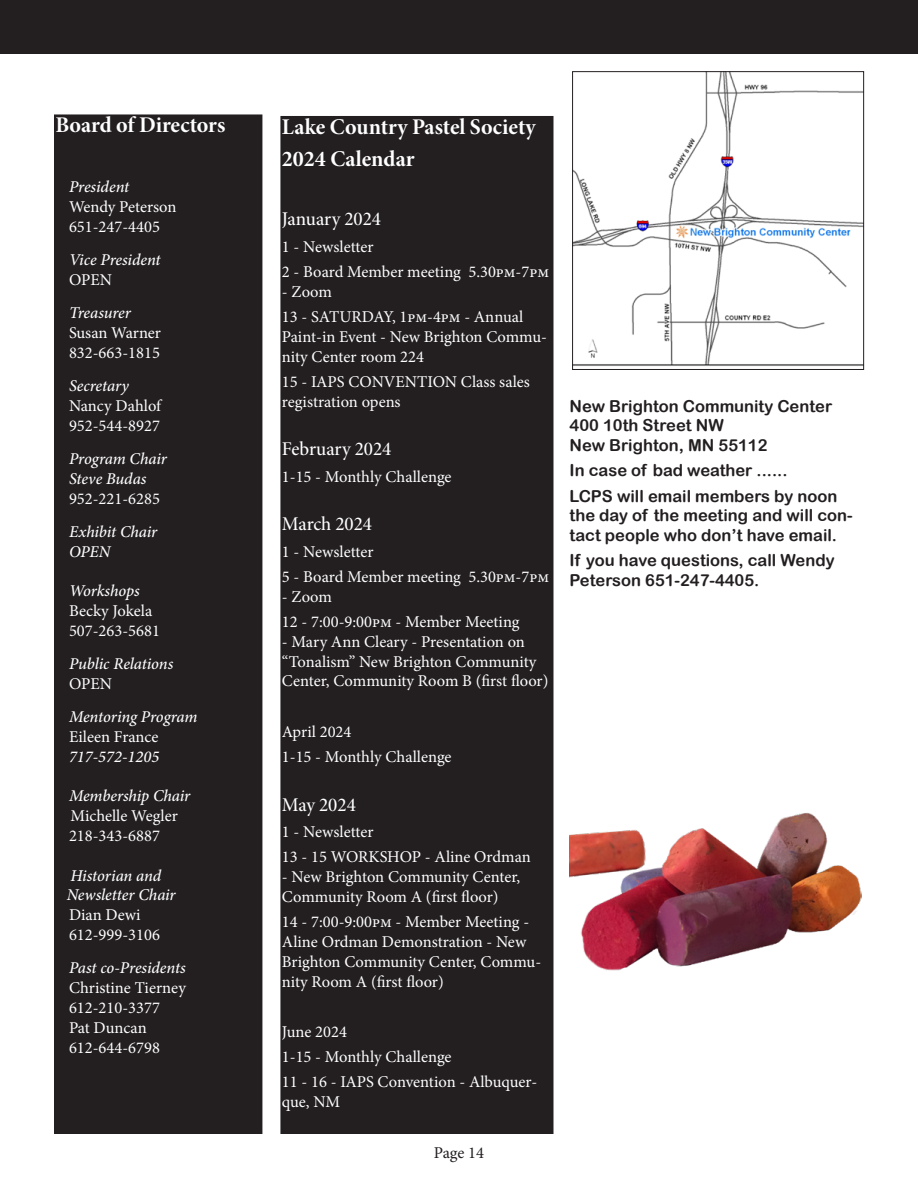
<style>
.page{position:relative;width:918px;height:1188px;background:#fff}
.page>*{position:absolute;margin:0;border:0;box-sizing:border-box;transform-origin:0 0}
.Heading{font:22.5px "Minion Pro Bold Subh";color:#fff}
.Subheading{font:19.5px "Minion Pro Medium Subh";color:#fff}
.Board_Member{font:16.5px/19.8px "Minion Pro";color:#fff}
.t1{font:16.5px/19.8px "Arial Rounded MT Bold";color:#231f20}
.Board_Member_Title{font:italic 500 16.5px/19.8px "Minion Pro";letter-spacing:-.005em;color:#fff}
.Board_Member-2{font:italic 500 16.5px "Minion Pro";color:#fff}
.t2{font:16.5px "Minion Pro";letter-spacing:-.005em;color:#231f20}
</style>
<div class="page">
<div style="left:1px;top:1px;width:916px;height:52px;background:#231f20"></div>
<div style="left:0;top:0;width:918px;height:54px;border:2px solid #231f20"></div>
<div style="left:55px;top:115px;width:207px;height:1018px;background:#231f20"></div>
<div style="left:54px;top:114px;width:208px;height:1020px;border:2px solid #231f20"></div>
<img style="left:574px;top:73px;width:288px;height:293px">
<div style="left:572px;top:71px;width:292px;height:299px;border:1px solid #231f20"></div>
<img style="left:570px;top:813px;width:291px;height:157px">
<div style="left:281px;top:117px;width:272px;height:1016px;background:#231f20"></div>
<div style="left:280px;top:116px;width:274px;height:1018px;border:2px solid #231f20"></div>
<p class="Heading" style="left:56px;top:110px;width:171px">Board of Directors</p>
<p class="Board_Member_Title" style="left:69px;top:177px;width:62px">President</p>
<p class="Board_Member" style="left:69px;top:197px;width:109px">Wendy Peterson</p>
<p class="Board_Member" style="left:69px;top:217px;width:92px">651-247-4405</p>
<p class="Board_Member_Title" style="left:69px;top:250px;width:93px">Vice President</p>
<p class="Board_Member" style="left:69px;top:270px;width:45px">OPEN</p>
<p class="Board_Member_Title" style="left:69px;top:303px;width:64px">Treasurer</p>
<p class="Board_Member" style="left:69px;top:323px;width:94px">Susan Warner</p>
<p class="Board_Member" style="left:69px;top:343px;width:92px">832-663-1815</p>
<p class="Board_Member_Title" style="left:69px;top:376px;width:61px">Secretary</p>
<p class="Board_Member" style="left:69px;top:396px;width:94px">Nancy Dahlof</p>
<p class="Board_Member" style="left:69px;top:416px;width:92px">952-544-8927</p>
<p class="Board_Member_Title" style="left:69px;top:449px;width:99px">Program Chair</p>
<p class="Board_Member_Title" style="left:69px;top:469px;width:79px">Steve Budas</p>
<p class="Board_Member" style="left:69px;top:488px;width:92px">952-221-6285</p>
<p class="Board_Member_Title" style="left:69px;top:522px;width:90px">Exhibit Chair</p>
<p class="Board_Member_Title" style="left:69px;top:541px;width:43px">OPEN</p>
<p class="Board_Member_Title" style="left:69px;top:581px;width:72px">Workshops</p>
<p class="Board_Member" style="left:69px;top:601px;width:85px">Becky Jokela</p>
<p class="Board_Member" style="left:69px;top:621px;width:92px">507-263-5681</p>
<p class="Board_Member_Title" style="left:69px;top:654px;width:106px">Public Relations</p>
<p class="Board_Member" style="left:69px;top:674px;width:45px">OPEN</p>
<p class="Board_Member_Title" style="left:69px;top:707px;width:130px">Mentoring Program</p>
<p class="Board_Member" style="left:69px;top:727px;width:91px">Eileen France</p>
<p class="Board_Member-2" style="left:69px;top:745px;width:92px">717-572-1205</p>
<p class="Board_Member-2" style="left:69px;top:785px;width:123px">Membership Chair</p>
<p class="Board_Member" style="left:70px;top:806px;width:109px">Michelle Wegler</p>
<p class="Board_Member" style="left:69px;top:826px;width:92px">218-343-6887</p>
<p class="Board_Member_Title" style="left:67px;top:865px;width:111px">Historian and<br>Newsletter Chair</p>
<p class="Board_Member" style="left:69px;top:905px;width:73px">Dian Dewi</p>
<p class="Board_Member" style="left:69px;top:925px;width:92px">612-999-3106</p>
<p class="Board_Member_Title" style="left:69px;top:958px;width:118px">Past co-Presidents</p>
<p class="Board_Member" style="left:69px;top:978px;width:118px">Christine Tierney</p>
<p class="Board_Member" style="left:69px;top:998px;width:92px">612-210-3377</p>
<p class="Board_Member" style="left:69px;top:1018px;width:79px">Pat Duncan</p>
<p class="Board_Member" style="left:69px;top:1037px;width:92px">612-644-6798</p>
<p class="Heading" style="left:282px;top:111px;width:255px">Lake Country Pastel Society</p>
<p class="Heading" style="left:282px;top:144px;width:134px">2024 Calendar</p>
<p class="Subheading" style="left:282px;top:206px;width:101px">January 2024</p>
<p class="Board_Member" style="left:282px;top:237px;width:93px">1 - Newsletter</p>
<p class="Board_Member" style="left:282px;top:262px;width:269px">2 - Board Member meeting 5.30pm-7pm</p>
<p class="Board_Member" style="left:282px;top:282px;width:52px">- Zoom</p>
<p class="Board_Member" style="left:282px;top:307px;width:267px">13 - SATURDAY, 1pm-4pm - Annual<br>Paint-in Event - New Brighton Commu&shy;nity Center room 224</p>
<p class="Board_Member" style="left:282px;top:372px;width:249px">15 - IAPS CONVENTION Class sales registration opens</p>
<p class="Subheading" style="left:282px;top:436px;width:111px">February 2024</p>
<p class="Board_Member" style="left:282px;top:467px;width:171px">1-15 - Monthly Challenge</p>
<p class="Subheading" style="left:282px;top:511px;width:92px">March 2024</p>
<p class="Board_Member" style="left:282px;top:542px;width:93px">1 - Newsletter</p>
<p class="Board_Member" style="left:282px;top:567px;width:269px">5 - Board Member meeting 5.30pm-7pm</p>
<p class="Board_Member" style="left:282px;top:587px;width:52px">- Zoom</p>
<p class="Board_Member" style="left:282px;top:612px;width:239px">12 - 7:00-9:00pm - Member Meeting</p>
<p class="Board_Member" style="left:282px;top:632px;width:268px">- Mary Ann Cleary - Presentation on “Tonalism” New Brighton Community<br>Center, Community Room B (first floor)</p>
<p class="Board_Member" style="left:282px;top:722px;width:71px">April 2024</p>
<p class="Board_Member" style="left:282px;top:747px;width:171px">1-15 - Monthly Challenge</p>
<p class="Subheading" style="left:282px;top:792px;width:75px">May 2024</p>
<p class="Board_Member" style="left:282px;top:822px;width:93px">1 - Newsletter</p>
<p class="Board_Member" style="left:282px;top:847px;width:250px">13 - 15 WORKSHOP - Aline Ordman</p>
<p class="Board_Member" style="left:282px;top:867px;width:240px">- New Brighton Community Center,<br>Community Room A (first floor)</p>
<p class="Board_Member" style="left:282px;top:912px;width:261px">14 - 7:00-9:00pm - Member Meeting -<br>Aline Ordman Demonstration - New<br>Brighton Community Center, Commu&shy;nity Room A (first floor)</p>
<p class="Board_Member" style="left:282px;top:1022px;width:67px">June 2024</p>
<p class="Board_Member" style="left:282px;top:1047px;width:171px">1-15 - Monthly Challenge</p>
<p class="Board_Member" style="left:282px;top:1072px;width:257px">11 - 16 - IAPS Convention - Albuquer&shy;que, NM</p>
<p class="t2" style="left:434px;top:1142px;width:52px">Page 14</p>
<p class="t1" style="left:570px;top:396px;width:264px">New Brighton Community Center<br>400 10th Street NW<br>New Brighton, MN 55112</p>
<p class="t1" style="left:570px;top:460px;width:220px">In case of bad weather ......</p>
<p class="t1" style="left:570px;top:486px;width:285px">LCPS will email members by noon the day of the meeting and will con&shy;tact people who don’t have email.</p>
<p class="t1" style="left:570px;top:550px;width:267px">If you have questions, call Wendy<br>Peterson 651-247-4405.</p>
</div>
